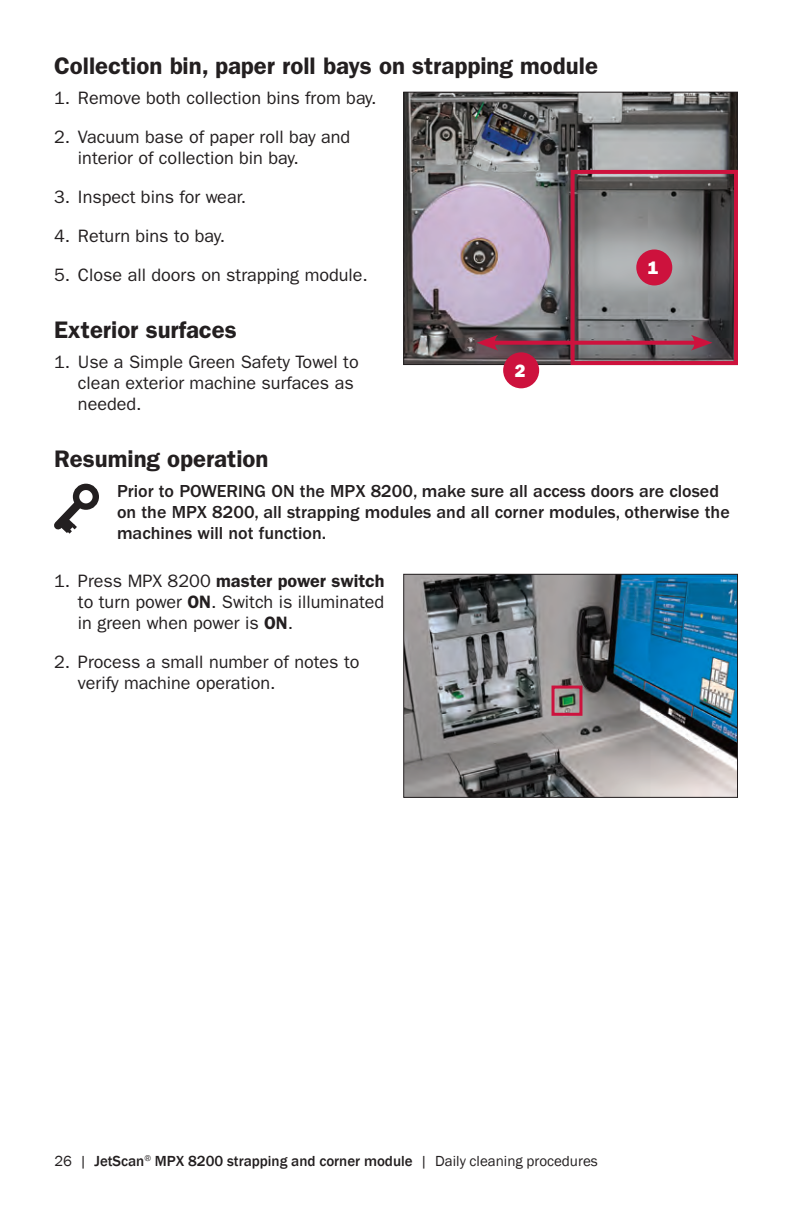
<style>
.page{position:relative;width:792px;height:1224px;background:#fff}
.page>*{position:absolute;margin:0;border:0;box-sizing:border-box;transform-origin:0 0}
.t1{font:600 24px "ITC Franklin Gothic Std";color:#231f20}
.t2{font:18px/21px "ITC Franklin Gothic Std";color:#231f20}
.t3{font:500 18px/21px "ITC Franklin Gothic Std";color:#231f20}
.t4{font:18px "ITC Franklin Gothic Std Hvy";color:#fff}
.t5{font:500 15px "Franklin Gothic";color:#231f20}
.s1{font-weight:600}
.s2{font-weight:400}
</style>
<div class="page">
<img style="left:405px;top:94px;width:331px;height:269px">
<svg style="left:498px;top:339px;width:71px;height:7px"></svg>
<svg style="left:477px;top:335px;width:21px;height:16px"></svg>
<svg style="left:569px;top:168px;width:169px;height:198px;background:#7e6b71"></svg>
<div style="left:636px;top:249px;width:36px;height:36px;background:#cd123d;border-radius:50%"></div>
<div style="left:503px;top:352px;width:36px;height:36px;background:#cd123d;border-radius:50%"></div>
<div style="left:73px;top:484px;width:26px;height:26px;border:6px solid #231f20;border-radius:50%"></div>
<svg style="left:54px;top:493px;width:35px;height:41px"></svg>
<img style="left:405px;top:576px;width:331px;height:220px">
<div style="left:403px;top:574px;width:335px;height:224px;border:1px solid #231f20"></div>
<div style="left:552px;top:686px;width:30px;height:30px;border:3px solid #cd123d"></div>
<h1 class="t1" style="left:54px;top:52px;width:545px">Collection bin, paper roll bays on strapping module</h1>
<p class="t2" style="left:54px;top:88px;width:324px">1. Remove both collection bins from bay.</p>
<p class="t2" style="left:78px;top:127px;width:274px;text-indent:-24px">2. Vacuum base of paper roll bay and interior of collection bin bay.</p>
<p class="t2" style="left:54px;top:187px;width:194px">3. Inspect bins for wear.</p>
<p class="t2" style="left:54px;top:226px;width:173px">4. Return bins to bay.</p>
<p class="t2" style="left:54px;top:265px;width:316px">5. Close all doors on strapping module.</p>
<h1 class="t1" style="left:54px;top:316px;width:184px">Exterior surfaces</h1>
<p class="t2" style="left:78px;top:352px;width:282px;text-indent:-24px">1. Use a Simple Green Safety Towel to clean exterior machine surfaces as needed.</p>
<p class="t4" style="left:515px;top:360px;width:12px">2</p>
<p class="t4" style="left:648px;top:257px;width:12px">1</p>
<h1 class="t1" style="left:54px;top:445px;width:216px">Resuming operation</h1>
<p class="t3" style="left:117px;top:481px;width:614px">Prior to POWERING ON the MPX 8200, make sure all access doors are closed on the MPX 8200, all strapping modules and all corner modules, otherwise the machines will not function.</p>
<p class="t2" style="left:78px;top:571px;width:308px;text-align:justify;text-indent:-24px">1. Press MPX 8200 <span class="s1">master power switch </span>to turn power <span class="s1">ON</span>. Switch is illuminated in green when power is <span class="s1">ON</span>.</p>
<p class="t2" style="left:78px;top:652px;width:283px;text-indent:-24px">2. Process a small number of notes to verify machine operation.</p>
<p class="t5" style="left:54px;top:1152px;width:545px"><span class="s2">26 |</span> JetScan<sup>®</sup> MPX 8200 strapping and corner module <span class="s2">| Daily cleaning procedures</span></p>
</div>
